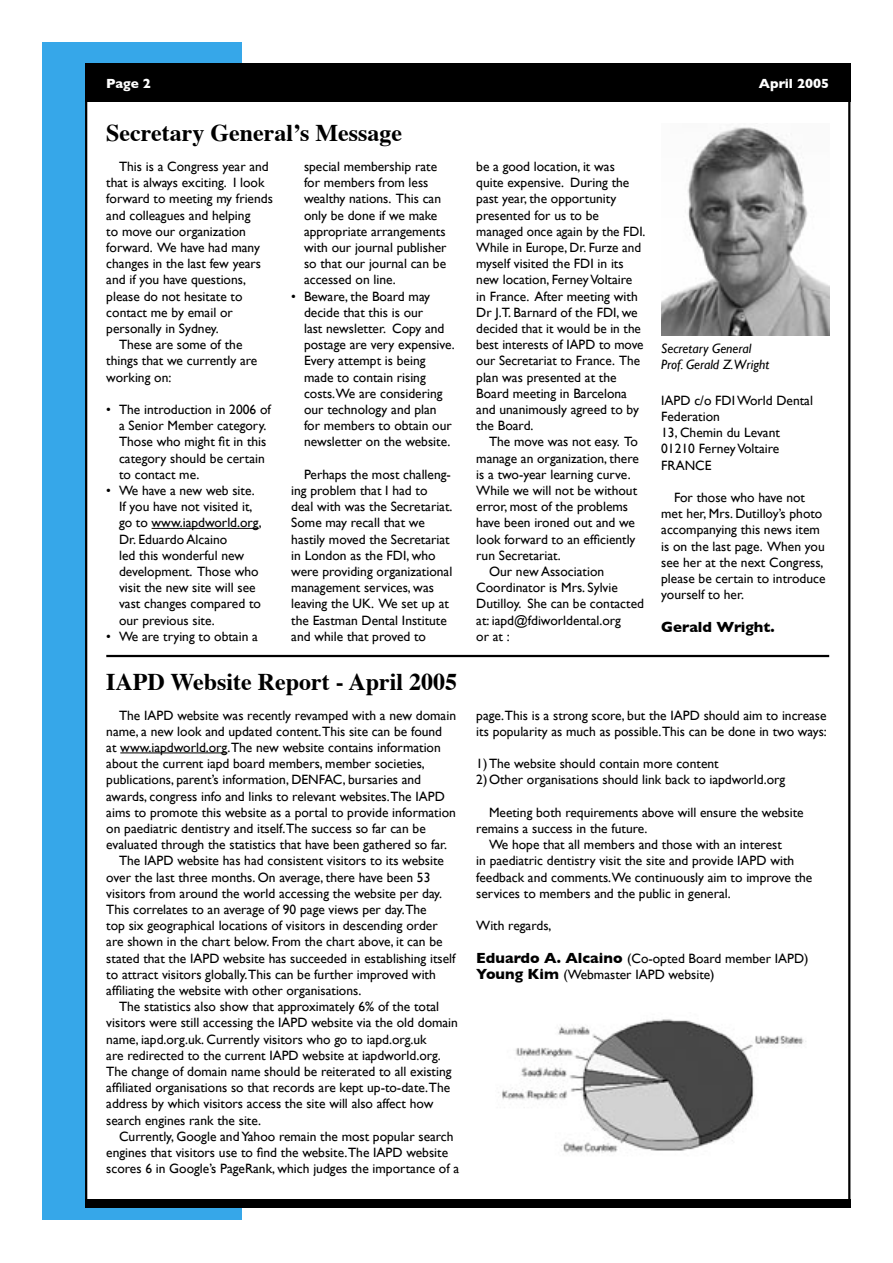
<style>
.page{position:relative;width:893px;height:1263px;background:#fff}
.page>*{position:absolute;margin:0;border:0;box-sizing:border-box;transform-origin:0 0}
.story_head{font:700 24px "Times";color:#000}
.author{font:700 15px "Gill Sans";color:#000}
.text{font:13.5px/16.2px "Gill Sans";color:#000}
.bullets{font:13.5px/16.2px "Gill Sans";color:#000}
.text_range_left{font:13.5px "Gill Sans";color:#000}
.author-2{font:13.5px "Gill Sans";color:#000}
.t1{font:italic 13.5px "Gill Sans";color:#000}
.t2{font:700 13.5px "Gill Sans";color:#fff}
.s1{font-weight:700;font-size:15px}
</style>
<div class="page">
<div style="left:43px;top:43px;width:199px;height:1177px;background:#36a7e9"></div>
<div style="left:86px;top:65px;width:763px;height:1141px;background:#fff"></div>
<div style="left:85px;top:1199px;width:765px;height:9px;background:#000"></div>
<div style="left:85px;top:64px;width:765px;height:38px;background:#000"></div>
<hr style="left:152px;top:528px;width:107px;height:1px;background:#000">
<img style="left:661px;top:123px;width:168px;height:213px">
<hr style="left:106px;top:655px;width:723px;height:2px;background:#000">
<hr style="left:120px;top:752px;width:107px;height:1px;background:#000">
<img style="left:498px;top:1019px;width:308px;height:134px">
<p class="t2" style="left:106px;top:75px;width:46px">Page 2</p>
<p class="t2" style="left:759px;top:75px;width:72px">April 2005</p>
<p class="story_head" style="left:106px;top:117px;width:297px">Secretary Generalʼs Message</p>
<p class="text" style="left:106px;top:158px;width:168px;text-indent:13px">This is a Congress year and that is always exciting. I look forward to meeting my friends and colleagues and helping<br>to move our organization forward. We have had many changes in the last few years and if you have questions, please do not hesitate to contact me by email or personally in Sydney.</p>
<p class="text" style="left:106px;top:336px;width:153px;text-indent:13px">These are some of the things that we currently are working on:</p>
<p class="bullets" style="left:119px;top:401px;width:153px;text-indent:-13px">• The introduction in 2006 of a Senior Member category.<br>Those who might fit in this category should be certain to contact me.</p>
<p class="bullets" style="left:119px;top:482px;width:144px;text-indent:-13px">• We have a new web site.<br>If you have not visited it, go to www.iapdworld.org,<br>Dr. Eduardo Alcaino<br>led this wonderful new development. Those who visit the new site will see vast changes compared to our previous site.</p>
<p class="bullets" style="left:106px;top:628px;width:153px">• We are trying to obtain a</p>
<p class="bullets" style="left:304px;top:158px;width:144px">special membership rate for members from less wealthy nations. This can only be done if we make appropriate arrangements with our journal publisher so that our journal can be accessed on line.</p>
<p class="bullets" style="left:304px;top:288px;width:152px;text-indent:-13px">• Beware, the Board may decide that this is our<br>last newsletter. Copy and postage are very expensive.<br>Every attempt is being made to contain rising costs.We are considering our technology and plan for members to obtain our newsletter on the website.</p>
<p class="text" style="left:291px;top:466px;width:163px;text-indent:13px">Perhaps the most challeng&shy;ing problem that I had to deal with was the Secretariat.<br>Some may recall that we hastily moved the Secretariat in London as the FDI, who were providing organizational management services, was leaving the UK. We set up at the Eastman Dental Institute and while that proved to</p>
<p class="text" style="left:476px;top:158px;width:171px">be a good location, it was quite expensive. During the past year, the opportunity presented for us to be managed once again by the FDI.<br>While in Europe, Dr. Furze and myself visited the FDI in its new location, Ferney Voltaire<br>in France. After meeting with<br>Dr J.T. Barnard of the FDI, we decided that it would be in the best interests of IAPD to move our Secretariat to France. The plan was presented at the<br>Board meeting in Barcelona and unanimously agreed to by the Board.</p>
<p class="text" style="left:476px;top:434px;width:164px;text-indent:13px">The move was not easy. To manage an organization, there is a two-year learning curve.<br>While we will not be without error, most of the problems have been ironed out and we look forward to an efficiently run Secretariat.</p>
<p class="text" style="left:476px;top:563px;width:169px;text-indent:13px">Our new Association<br>Coordinator is Mrs. Sylvie<br>Dutilloy. She can be contacted at: iapd@fdiworldental.org<br>or at :</p>
<p class="t1" style="left:661px;top:341px;width:92px">Secretary General</p>
<p class="t1" style="left:661px;top:357px;width:110px">Prof. Gerald Z.Wright</p>
<p class="text_range_left" style="left:661px;top:392px;width:153px">IAPD c/o FDI World Dental</p>
<p class="text_range_left" style="left:661px;top:409px;width:60px">Federation</p>
<p class="text_range_left" style="left:661px;top:425px;width:120px">13, Chemin du Levant</p>
<p class="text_range_left" style="left:661px;top:441px;width:120px">01210 Ferney Voltaire</p>
<p class="text_range_left" style="left:661px;top:457px;width:52px">FRANCE</p>
<p class="text" style="left:661px;top:489px;width:166px;text-indent:13px">For those who have not met her, Mrs. Dutilloy’s photo accompanying this news item is on the last page. When you see her at the next Congress, please be certain to introduce yourself to her.</p>
<p class="author" style="left:661px;top:618px;width:115px">Gerald Wright.</p>
<p class="story_head" style="left:106px;top:666px;width:352px">IAPD Website Report - April 2005</p>
<p class="text" style="left:106px;top:707px;width:351px;text-indent:13px">The IAPD website was recently revamped with a new domain name, a new look and updated content.This site can be found<br>at www.iapdworld.org.The new website contains information about the current iapd board members, member societies, publications, parent’s information, DENFAC, bursaries and awards, congress info and links to relevant websites.The IAPD aims to promote this website as a portal to provide information on paediatric dentistry and itself.The success so far can be evaluated through the statistics that have been gathered so far.</p>
<p class="text" style="left:106px;top:852px;width:351px;text-indent:13px">The IAPD website has had consistent visitors to its website over the last three months. On average, there have been 53 visitors from around the world accessing the website per day.<br>This correlates to an average of 90 page views per day.The<br>top six geographical locations of visitors in descending order are shown in the chart below. From the chart above, it can be stated that the IAPD website has succeeded in establishing itself to attract visitors globally.This can be further improved with affiliating the website with other organisations.</p>
<p class="text" style="left:106px;top:998px;width:353px;text-indent:13px">The statistics also show that approximately 6% of the total visitors were still accessing the IAPD website via the old domain name, iapd.org.uk. Currently visitors who go to iapd.org.uk<br>are redirected to the current IAPD website at iapdworld.org.<br>The change of domain name should be reiterated to all existing affiliated organisations so that records are kept up-to-date.The address by which visitors access the site will also affect how search engines rank the site.</p>
<p class="text" style="left:106px;top:1128px;width:354px;text-indent:13px">Currently, Google and Yahoo remain the most popular search engines that visitors use to find the website.The IAPD website scores 6 in Google’s PageRank, which judges the importance of a</p>
<p class="text" style="left:476px;top:707px;width:352px">page.This is a strong score, but the IAPD should aim to increase its popularity as much as possible.This can be done in two ways:</p>
<p class="bullets" style="left:476px;top:755px;width:244px">1)The website should contain more content</p>
<p class="bullets" style="left:476px;top:771px;width:311px">2)Other organisations should link back to iapdworld.org</p>
<p class="text" style="left:476px;top:804px;width:329px;text-indent:13px">Meeting both requirements above will ensure the website remains a success in the future.</p>
<p class="text" style="left:476px;top:836px;width:338px;text-indent:13px">We hope that all members and those with an interest<br>in paediatric dentistry visit the site and provide IAPD with feedback and comments.We continuously aim to improve the services to members and the public in general.</p>
<p class="text_range_left" style="left:476px;top:918px;width:77px">With regards,</p>
<p class="author-2" style="left:476px;top:950px;width:334px"><span class="s1">Eduardo A. Alcaino</span> (Co-opted Board member IAPD)</p>
<p class="author-2" style="left:476px;top:966px;width:240px"><span class="s1">Young Kim</span> (Webmaster IAPD website)</p>
</div>
